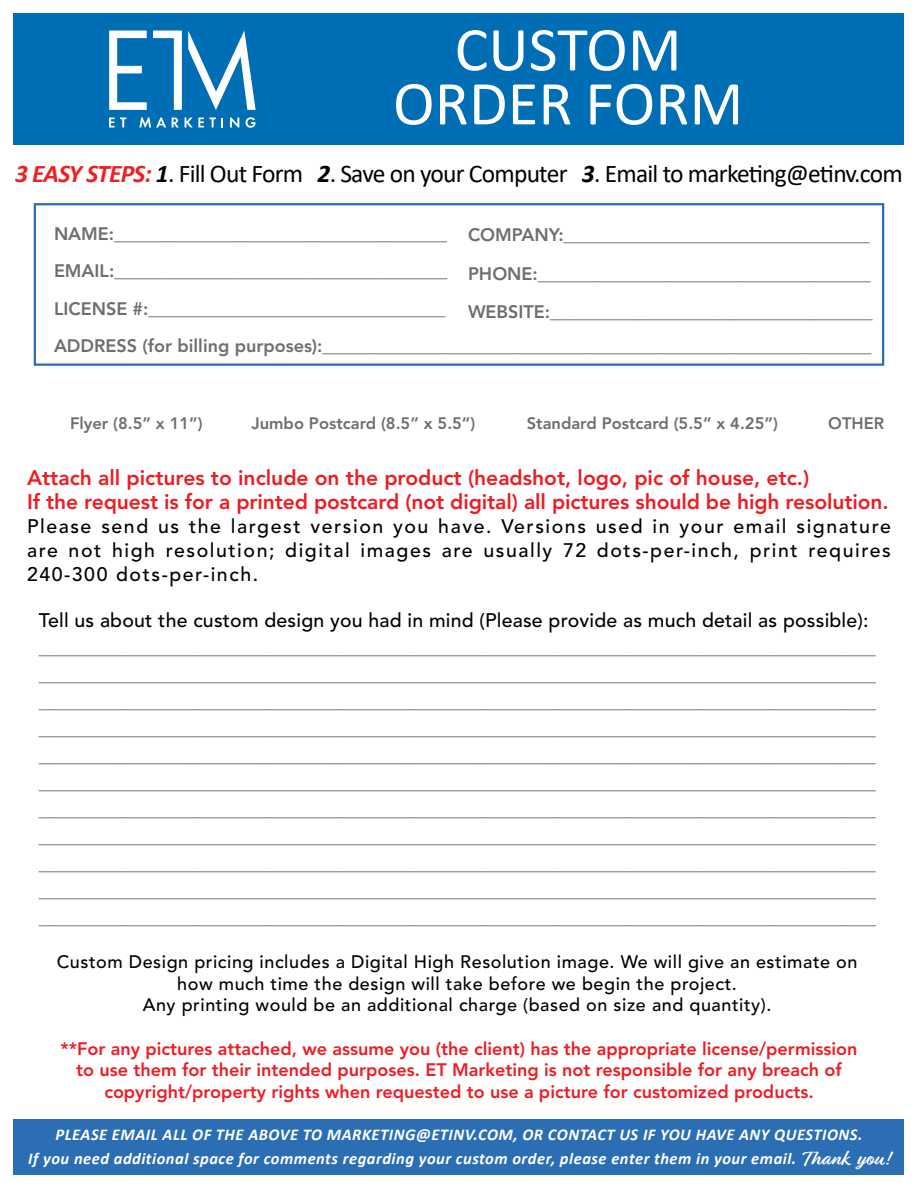
<style>
.page{position:relative;width:918px;height:1188px;background:#fff}
.page>*{position:absolute;margin:0;border:0;box-sizing:border-box;transform-origin:0 0}
.t1{font:63px/54px "Calibri";color:#fff;text-align:center}
.t2{font:25.5px "Calibri";letter-spacing:-.03em;color:#000}
.t3{font:800 21px/24px "Avenir LT Std";letter-spacing:-.005em;color:#ed1d24}
.t4{font:500 19.5px/24px "Avenir LT Std";letter-spacing:.08em;color:#000;text-align:justify}
.t5{font:500 19.5px "Avenir LT Std";letter-spacing:.01em;color:#000101}
.t6{font:500 18px/27px "Avenir LT Std";color:#6d6e71;text-align:justify}
.t7{font:800 18px/37.5px "Avenir LT Std";color:#6d6e71}
.t8{font:800 18px/21.6px "Avenir LT Std";color:#ed1d24;text-align:center}
.t9{font:500 18px/21.6px "Avenir LT Std";letter-spacing:.03em;color:#000;text-align:center}
.t10{font:italic 700 16.5px/24px "Calibri";letter-spacing:.03em;color:#fff;text-align:center}
.t11{font:800 16.5px "Avenir LT Std";color:#6d6e71}
.s1{font-weight:700;font-style:italic;color:#ed2124}
.s2{font-weight:700;font-style:italic}
.s3{font-family:"Relation";font-style:normal;font-size:21px}
</style>
<div class="page">
<div style="left:14px;top:1119px;width:890px;height:55px;background:#2b6eb4"></div>
<div style="left:34px;top:203px;width:850px;height:163px;border:2px solid #2b6eb4"></div>
<div style="left:14px;top:14px;width:890px;height:131px;background:#006eb4"></div>
<svg style="left:109px;top:118px;width:17px;height:9px"></svg>
<svg style="left:139px;top:118px;width:27px;height:9px"></svg>
<svg style="left:172px;top:118px;width:7px;height:9px"></svg>
<svg style="left:185px;top:118px;width:38px;height:9px"></svg>
<svg style="left:230px;top:118px;width:9px;height:9px"></svg>
<svg style="left:245px;top:117px;width:11px;height:11px"></svg>
<svg style="left:109px;top:31px;width:38px;height:79px"></svg>
<svg style="left:153px;top:31px;width:29px;height:79px"></svg>
<svg style="left:188px;top:31px;width:68px;height:79px"></svg>
<h1 class="t1" style="left:393px;top:21px;width:352px">CUSTOM<br>ORDER FORM</h1>
<h2 class="t2" style="left:15px;top:155px;width:889px"><span class="s1">3 EASY STEPS:</span> <span class="s2">1</span>. Fill Out Form <span class="s2">2</span>. Save on your Computer <span class="s2">3</span>. Email to marketing@etinv.com</h2>
<p class="t7" style="left:54px;top:215px;width:819px">NAME:_____________________________________<br>EMAIL:_____________________________________<br>LICENSE #:_________________________________<br>ADDRESS (for billing purposes):_____________________________________________________________</p>
<p class="t7" style="left:468px;top:216px;width:406px;line-height:38.2px">COMPANY:__________________________________<br>PHONE:_____________________________________<br>WEBSITE:____________________________________</p>
<p class="t11" style="left:70px;top:413px;width:134px">Flyer (8.5” x 11”)</p>
<p class="t11" style="left:252px;top:413px;width:225px">Jumbo Postcard (8.5” x 5.5”)</p>
<p class="t11" style="left:527px;top:413px;width:253px">Standard Postcard (5.5” x 4.25”)</p>
<p class="t11" style="left:828px;top:413px;width:57px">OTHER</p>
<p class="t3" style="left:27px;top:465px;width:863px">Attach all pictures to include on the product (headshot, logo, pic of house, etc.)<br>If the request is for a printed postcard (not digital) all pictures should be high resolution.</p>
<p class="t4" style="left:27px;top:514px;width:865px">Please send us the largest version you have. Versions used in your email signature are not high resolution; digital images are usually 72 dots-per-inch, print requires 240-300 dots-per-inch.</p>
<p class="t5" style="left:39px;top:609px;width:831px">Tell us about the custom design you had in mind (Please provide as much detail as possible):</p>
<p class="t6" style="left:39px;top:635px;width:838px">_____________________________________________________________________________________________ _____________________________________________________________________________________________ _____________________________________________________________________________________________ _____________________________________________________________________________________________ _____________________________________________________________________________________________ _____________________________________________________________________________________________ _____________________________________________________________________________________________ _____________________________________________________________________________________________ _____________________________________________________________________________________________ _____________________________________________________________________________________________ _____________________________________________________________________________________________</p>
<p class="t9" style="left:57px;top:951px;width:802px">Custom Design pricing includes a Digital High Resolution image. We will give an estimate on how much time the design will take before we begin the project.<br>Any printing would be an additional charge (based on size and quantity).</p>
<p class="t8" style="left:61px;top:1038px;width:798px">**For any pictures attached, we assume you (the client) has the appropriate license/permission to use them for their intended purposes. ET Marketing is not responsible for any breach of copyright/property rights when requested to use a picture for customized products.</p>
<p class="t10" style="left:28px;top:1122px;width:863px">PLEASE EMAIL ALL OF THE ABOVE TO MARKETING@ETINV.COM, OR CONTACT US IF YOU HAVE ANY QUESTIONS.<br>If you need additional space for comments regarding your custom order, please enter them in your email. <span class="s3">Thank you!</span></p>
</div>
